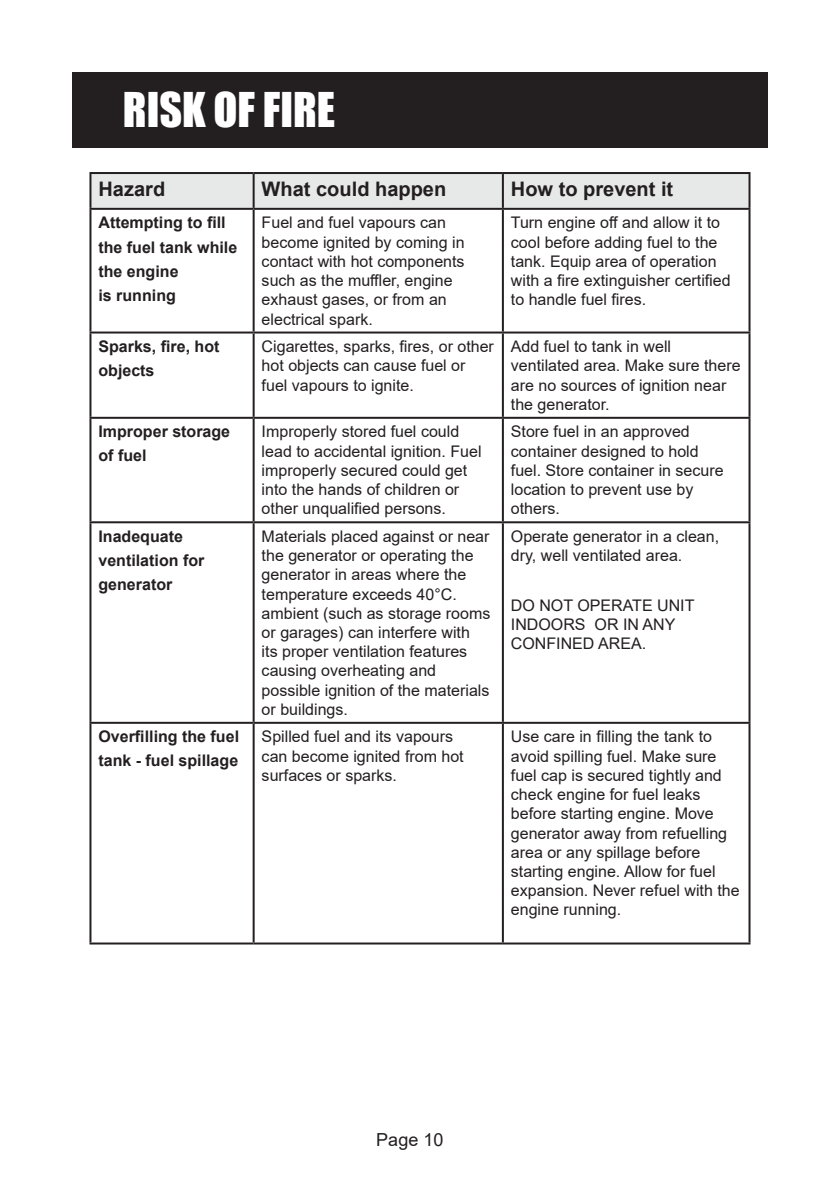
<style>
.page{position:relative;width:840px;height:1191px;background:#fff}
.page>*{position:absolute;margin:0;border:0;box-sizing:border-box;transform-origin:0 0}
.t1{font:44px "Impact";color:#fff}
.t2{font:700 20px "Arial";color:#231f20}
.t3{font:18px "Arial";color:#231f20}
.t4{font:16px/19.2px "Arial";color:#231f20}
.t5{font:700 16px/24px "Arial";color:#231f20}
</style>
<div class="page">
<div style="left:72px;top:72px;width:695px;height:75px;background:#231f20"></div>
<div style="left:91px;top:174px;width:657px;height:34px;background:#e7e8e8"></div>
<svg style="left:91px;top:333px;width:657px;height:609px"></svg>
<svg style="left:254px;top:419px;width:494px;height:102px"></svg>
<svg style="left:91px;top:523px;width:657px;height:199px"></svg>
<hr style="left:89px;top:172px;width:164px;height:2px;background:#231f20">
<hr style="left:89px;top:174px;width:2px;height:34px;background:#231f20">
<hr style="left:253px;top:172px;width:249px;height:2px;background:#231f20">
<hr style="left:252px;top:174px;width:2px;height:34px;background:#231f20">
<hr style="left:502px;top:172px;width:248px;height:2px;background:#231f20">
<hr style="left:501px;top:174px;width:2px;height:34px;background:#231f20">
<hr style="left:748px;top:174px;width:2px;height:34px;background:#231f20">
<hr style="left:89px;top:208px;width:164px;height:2px;background:#231f20">
<hr style="left:89px;top:210px;width:2px;height:121px;background:#231f20">
<hr style="left:253px;top:208px;width:249px;height:2px;background:#231f20">
<hr style="left:252px;top:210px;width:2px;height:121px;background:#231f20">
<hr style="left:502px;top:208px;width:248px;height:2px;background:#231f20">
<hr style="left:501px;top:210px;width:2px;height:121px;background:#231f20">
<hr style="left:748px;top:210px;width:2px;height:121px;background:#231f20">
<hr style="left:89px;top:331px;width:164px;height:2px;background:#231f20">
<hr style="left:89px;top:333px;width:2px;height:84px;background:#231f20">
<hr style="left:253px;top:331px;width:249px;height:2px;background:#231f20">
<hr style="left:252px;top:333px;width:2px;height:84px;background:#231f20">
<hr style="left:502px;top:331px;width:248px;height:2px;background:#231f20">
<hr style="left:501px;top:333px;width:2px;height:84px;background:#231f20">
<hr style="left:748px;top:333px;width:2px;height:84px;background:#231f20">
<hr style="left:89px;top:417px;width:164px;height:2px;background:#231f20">
<hr style="left:89px;top:419px;width:2px;height:102px;background:#231f20">
<hr style="left:253px;top:417px;width:249px;height:2px;background:#231f20">
<hr style="left:252px;top:419px;width:2px;height:102px;background:#231f20">
<hr style="left:502px;top:417px;width:248px;height:2px;background:#231f20">
<hr style="left:501px;top:419px;width:2px;height:102px;background:#231f20">
<hr style="left:748px;top:419px;width:2px;height:102px;background:#231f20">
<hr style="left:89px;top:521px;width:164px;height:2px;background:#231f20">
<hr style="left:89px;top:523px;width:2px;height:199px;background:#231f20">
<hr style="left:253px;top:521px;width:249px;height:2px;background:#231f20">
<hr style="left:252px;top:523px;width:2px;height:199px;background:#231f20">
<hr style="left:502px;top:521px;width:248px;height:2px;background:#231f20">
<hr style="left:501px;top:523px;width:2px;height:199px;background:#231f20">
<hr style="left:748px;top:523px;width:2px;height:199px;background:#231f20">
<hr style="left:89px;top:722px;width:164px;height:2px;background:#231f20">
<hr style="left:89px;top:724px;width:2px;height:218px;background:#231f20">
<hr style="left:253px;top:722px;width:249px;height:2px;background:#231f20">
<hr style="left:252px;top:724px;width:2px;height:218px;background:#231f20">
<hr style="left:502px;top:722px;width:248px;height:2px;background:#231f20">
<hr style="left:501px;top:724px;width:2px;height:218px;background:#231f20">
<hr style="left:748px;top:724px;width:2px;height:218px;background:#231f20">
<hr style="left:89px;top:942px;width:164px;height:2px;background:#231f20">
<hr style="left:253px;top:942px;width:249px;height:2px;background:#231f20">
<hr style="left:502px;top:942px;width:248px;height:2px;background:#231f20">
<h1 class="t1" style="left:123px;top:76px;width:213px">RISK OF FIRE</h1>
<p class="t2" style="left:98px;top:174px;width:68px">Hazard</p>
<p class="t2" style="left:261px;top:174px;width:186px">What could happen</p>
<p class="t2" style="left:510px;top:174px;width:164px">How to prevent it</p>
<p class="t5" style="left:98px;top:211px;width:140px">Attempting to fill the fuel tank while the engine<br>is running</p>
<p class="t4" style="left:261px;top:213px;width:204px">Fuel and fuel vapours can become ignited by coming in contact with hot components such as the muffler, engine exhaust gases, or from an electrical spark.</p>
<p class="t4" style="left:510px;top:213px;width:221px">Turn engine off and allow it to cool before adding fuel to the tank. Equip area of operation with a fire extinguisher certified to handle fuel fires.</p>
<p class="t5" style="left:98px;top:335px;width:122px">Sparks, fire, hot objects</p>
<p class="t4" style="left:261px;top:337px;width:234px">Cigarettes, sparks, fires, or other hot objects can cause fuel or fuel vapours to ignite.</p>
<p class="t4" style="left:510px;top:337px;width:231px">Add fuel to tank in well ventilated area. Make sure there are no sources of ignition near the generator.</p>
<p class="t5" style="left:98px;top:420px;width:133px">Improper storage of fuel</p>
<p class="t4" style="left:261px;top:422px;width:221px">Improperly stored fuel could lead to accidental ignition. Fuel improperly secured could get into the hands of children or other unqualified persons.</p>
<p class="t4" style="left:510px;top:422px;width:214px">Store fuel in an approved container designed to hold fuel. Store container in secure location to prevent use by others.</p>
<p class="t5" style="left:98px;top:524px;width:107px">Inadequate ventilation for generator</p>
<p class="t4" style="left:261px;top:526px;width:230px">Materials placed against or near the generator or operating the generator in areas where the temperature exceeds 40°C. ambient (such as storage rooms or garages) can interfere with<br>its proper ventilation features causing overheating and possible ignition of the materials or buildings.</p>
<p class="t4" style="left:510px;top:526px;width:210px">Operate generator in a clean, dry, well ventilated area.</p>
<p class="t4" style="left:510px;top:595px;width:185px">DO NOT OPERATE UNIT<br>INDOORS OR IN ANY<br>CONFINED AREA.</p>
<p class="t5" style="left:98px;top:725px;width:142px">Overfilling the fuel tank - fuel spillage</p>
<p class="t4" style="left:261px;top:727px;width:203px">Spilled fuel and its vapours can become ignited from hot surfaces or sparks.</p>
<p class="t4" style="left:510px;top:727px;width:230px">Use care in filling the tank to avoid spilling fuel. Make sure fuel cap is secured tightly and check engine for fuel leaks before starting engine. Move generator away from refuelling area or any spillage before starting engine. Allow for fuel expansion. Never refuel with the engine running.</p>
<p class="t3" style="left:376px;top:1127px;width:69px">Page 10</p>
</div>
